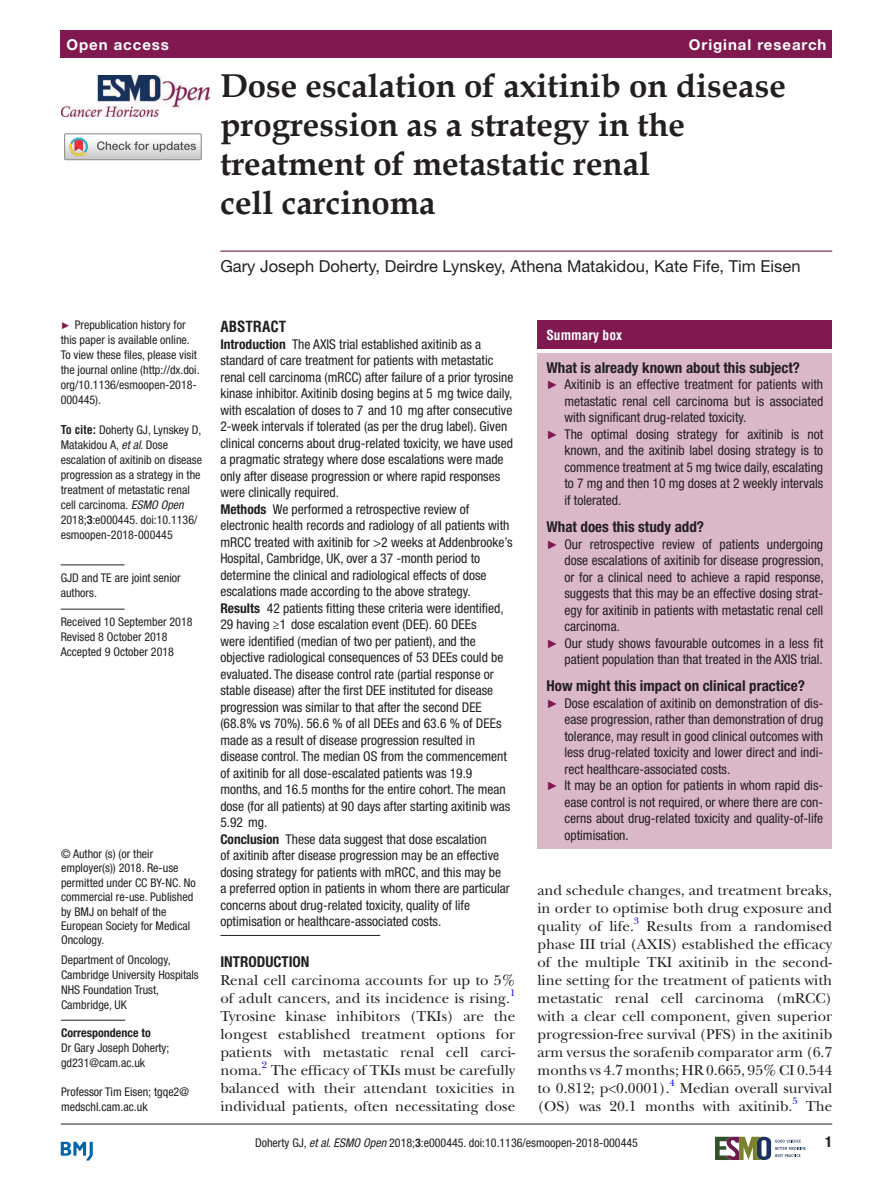
<style>
.page{position:relative;width:893px;height:1191px;background:#fff}
.page>*{position:absolute;margin:0;border:0;box-sizing:border-box;transform-origin:0 0}
.t1{font:700 33px/39px "Book Antiqua";color:#231f20}
.t2{font:16.5px "Helvetica Neue LT Std";color:#231f20}
.t3{font:15px/18px "New Baskerville";color:#231f20;text-align:justify}
.t4{font:700 condensed 15px "Helvetica Neue LT Std";color:#231f20}
.t5{font:700 15px "Helvetica Neue LT Std";letter-spacing:.065em;color:#fff}
.t6{font:700 condensed 15px "Helvetica";color:#231f20}
.t7{font:condensed 13.5px/16.5px "Helvetica Neue LT Std";color:#231f20}
.t8{font:700 condensed 13.5px "Helvetica";color:#fff}
.t9{font:condensed 12px/15px "Helvetica Neue LT Std";color:#231f20}
.t10{font:700 condensed 12px "Helvetica Neue LT Std";color:#231f20}
.t11{font:9.9px "New Baskerville";color:#00f}
.s1{font-family:"Arial";font-stretch:normal;font-size:9.75px;color:#80194f}
.s2{font-family:"Helvetica LT Std";font-weight:700}
.s3{font-style:italic}
.s4{font-weight:700}
.s5{font-family:"Arial";font-stretch:normal;font-size:12px;color:#80194f}
</style>
<div class="page">
<hr style="left:61px;top:1123px;width:771px;height:1px;background:#231f20">
<svg style="left:715px;top:1136px;width:91px;height:24px"></svg>
<svg style="left:61px;top:1141px;width:32px;height:19px"></svg>
<div style="left:61px;top:31px;width:771px;height:27px;background:#80194f"></div>
<div style="left:64px;top:133px;width:138px;height:27px;border:1px solid #969090"></div>
<svg style="left:65px;top:134px;width:136px;height:26px"></svg>
<img style="left:62px;top:76px;width:148px;height:41px">
<hr style="left:220px;top:250px;width:612px;height:2px;background:#80194f">
<hr style="left:61px;top:564px;width:64px;height:1px;background:#231f20">
<hr style="left:61px;top:609px;width:64px;height:1px;background:#231f20">
<hr style="left:61px;top:1019px;width:64px;height:1px;background:#231f20">
<div style="left:537px;top:320px;width:295px;height:29px;background:#80194f"></div>
<div style="left:537px;top:353px;width:295px;height:495px;background:#dab8c8"></div>
<hr style="left:220px;top:935px;width:160px;height:1px;background:#231f20">
<p class="t5" style="left:66px;top:35px;width:104px">Open access</p>
<p class="t9" style="left:61px;top:317px;width:140px"><span class="s1">►</span> Prepublication history for this paper is available online.<br>To view these files, please visit the journal online (http://dx.doi. org/10.1136/esmoopen-2018-<br>000445).</p>
<p class="t9" style="left:61px;top:422px;width:143px"><span class="s2">To cite:</span> Doherty GJ, Lynskey D,<br>Matakidou A, <span class="s3">et al</span>. Dose escalation of axitinib on disease progression as a strategy in the treatment of metastatic renal cell carcinoma. <span class="s3">ESMO Open<br></span>2018;<span class="s4">3</span>:e000445. doi:10.1136/ esmoopen-2018-000445</p>
<p class="t9" style="left:61px;top:570px;width:121px">GJD and TE are joint senior authors.</p>
<p class="t9" style="left:61px;top:614px;width:133px">Received 10 September 2018<br>Revised 8 October 2018<br>Accepted 9 October 2018</p>
<p class="t9" style="left:61px;top:846px;width:136px;line-height:14.4px">© Author (s) (or their employer(s)) 2018. Re-use permitted under CC BY-NC. No commercial re-use. Published by BMJ on behalf of the<br>European Society for Medical<br>Oncology.</p>
<p class="t9" style="left:61px;top:951px;width:139px">Department of Oncology,<br>Cambridge University Hospitals<br>NHS Foundation Trust,<br>Cambridge, UK</p>
<p class="t10" style="left:61px;top:1025px;width:91px">Correspondence to</p>
<p class="t9" style="left:61px;top:1040px;width:110px">Dr Gary Joseph Doherty; gd231@cam.ac.uk</p>
<p class="t9" style="left:61px;top:1083px;width:129px">Professor Tim Eisen; tgqe2@ medschl.cam.ac.uk</p>
<p class="t5" style="left:689px;top:35px;width:139px">Original research</p>
<h1 class="t1" style="left:220px;top:66px;width:567px">Dose escalation of axitinib on disease progression as a strategy in the treatment of metastatic renal<br>cell carcinoma</h1>
<p class="t2" style="left:220px;top:257px;width:582px">Gary Joseph Doherty, Deirdre Lynskey, Athena Matakidou, Kate Fife, Tim Eisen</p>
<p class="t6" style="left:220px;top:317px;width:67px">Abstract</p>
<p class="t7" style="left:220px;top:336px;width:295px"><span class="s4">Introduction</span> The AXIS trial established axitinib as a standard of care treatment for patients with metastatic renal cell carcinoma (mRCC) after failure of a prior tyrosine kinase inhibitor. Axitinib dosing begins at 5 mg twice daily, with escalation of doses to 7 and 10 mg after consecutive 2-week intervals if tolerated (as per the drug label). Given clinical concerns about drug-related toxicity, we have used a pragmatic strategy where dose escalations were made only after disease progression or where rapid responses were clinically required.<br><span class="s4">Methods</span> We performed a retrospective review of electronic health records and radiology of all patients with mRCC treated with axitinib for &gt;2 weeks at Addenbrooke’s Hospital, Cambridge, UK, over a 37 -month period to determine the clinical and radiological effects of dose escalations made according to the above strategy.<br><span class="s4">Results</span> 42 patients fitting these criteria were identified, 29 having ≥1 dose escalation event (DEE). 60 DEEs<br>were identified (median of two per patient), and the objective radiological consequences of 53 DEEs could be evaluated. The disease control rate (partial response or stable disease) after the first DEE instituted for disease progression was similar to that after the second DEE (68.8% vs 70%). 56.6 % of all DEEs and 63.6 % of DEEs made as a result of disease progression resulted in disease control. The median OS from the commencement of axitinib for all dose-escalated patients was 19.9 months, and 16.5 months for the entire cohort. The mean dose (for all patients) at 90 days after starting axitinib was 5.92 mg.<br><span class="s4">Conclusion</span> These data suggest that dose escalation<br>of axitinib after disease progression may be an effective dosing strategy for patients with mRCC, and this may be<br>a preferred option in patients in whom there are particular concerns about drug-related toxicity, quality of life optimisation or healthcare-associated costs.</p>
<p class="t4" style="left:220px;top:952px;width:91px">Introduction</p>
<p class="t3" style="left:220px;top:971px;width:296px">Renal cell carcinoma accounts for up to 5% of adult cancers, and its incidence is rising.</p>
<p class="t11" style="left:510px;top:987px;width:7px">1</p>
<p class="t3" style="left:220px;top:1007px;width:296px">Tyrosine kinase inhibitors (TKIs) are the longest established treatment options for patients with metastatic renal cell carci&shy;noma.</p>
<p class="t11" style="left:262px;top:1059px;width:7px">2</p>
<p class="t3" style="left:220px;top:1061px;width:296px;text-indent:50px">The efficacy of TKIs must be carefully balanced with their attendant toxicities in individual patients, often necessitating dose</p>
<p class="t8" style="left:546px;top:327px;width:77px">Summary box</p>
<p class="t4" style="left:546px;top:358px;width:255px">What is already known about this subject?</p>
<p class="t7" style="left:546px;top:376px;width:278px"><span class="s5">►</span> Axitinib is an effective treatment for patients with</p>
<p class="t7" style="left:564px;top:393px;width:260px">metastatic renal cell carcinoma but is associated</p>
<p class="t7" style="left:564px;top:409px;width:184px">with significant drug-related toxicity.</p>
<p class="t7" style="left:546px;top:426px;width:278px"><span class="s5">►</span> The optimal dosing strategy for axitinib is not</p>
<p class="t7" style="left:564px;top:442px;width:260px">known, and the axitinib label dosing strategy is to</p>
<p class="t7" style="left:564px;top:459px;width:260px">commence treatment at 5 mg twice daily, escalating</p>
<p class="t7" style="left:564px;top:475px;width:260px">to 7 mg and then 10 mg doses at 2 weekly intervals</p>
<p class="t7" style="left:564px;top:492px;width:58px">if tolerated.</p>
<p class="t4" style="left:546px;top:517px;width:159px">What does this study add?</p>
<p class="t7" style="left:546px;top:535px;width:278px"><span class="s5">►</span> Our retrospective review of patients undergoing</p>
<p class="t7" style="left:564px;top:552px;width:261px">dose escalations of axitinib for disease progression,</p>
<p class="t7" style="left:564px;top:568px;width:261px">or for a clinical need to achieve a rapid response,</p>
<p class="t7" style="left:564px;top:585px;width:260px">suggests that this may be an effective dosing strat-</p>
<p class="t7" style="left:564px;top:601px;width:260px">egy for axitinib in patients with metastatic renal cell</p>
<p class="t7" style="left:564px;top:618px;width:57px">carcinoma.</p>
<p class="t7" style="left:546px;top:634px;width:278px"><span class="s5">►</span> Our study shows favourable outcomes in a less fit</p>
<p class="t7" style="left:564px;top:651px;width:260px">patient population than that treated in the AXIS trial.</p>
<p class="t4" style="left:546px;top:676px;width:260px">How might this impact on clinical practice?</p>
<p class="t7" style="left:546px;top:694px;width:278px"><span class="s5">►</span> Dose escalation of axitinib on demonstration of dis-</p>
<p class="t7" style="left:564px;top:711px;width:260px">ease progression, rather than demonstration of drug</p>
<p class="t7" style="left:564px;top:727px;width:260px">tolerance, may result in good clinical outcomes with</p>
<p class="t7" style="left:564px;top:744px;width:260px">less drug-related toxicity and lower direct and indi-</p>
<p class="t7" style="left:564px;top:760px;width:167px">rect healthcare-associated costs.</p>
<p class="t7" style="left:546px;top:777px;width:278px"><span class="s5">►</span> It may be an option for patients in whom rapid dis-</p>
<p class="t7" style="left:564px;top:793px;width:260px">ease control is not required, or where there are con-</p>
<p class="t7" style="left:564px;top:810px;width:260px">cerns about drug-related toxicity and quality-of-life</p>
<p class="t7" style="left:564px;top:826px;width:66px">optimisation.</p>
<p class="t3" style="left:537px;top:881px;width:296px">and schedule changes, and treatment breaks, in order to optimise both drug exposure and quality of life.</p>
<p class="t11" style="left:634px;top:915px;width:7px">3</p>
<p class="t3" style="left:537px;top:917px;width:296px;text-indent:109px">Results from a randomised phase III trial (AXIS) established the efficacy of the multiple TKI axitinib in the second&shy;line setting for the treatment of patients with metastatic renal cell carcinoma (mRCC) with a clear cell component, given superior progression-free survival (PFS) in the axitinib arm versus the sorafenib comparator arm (6.7 months vs 4.7 months; HR 0.665, 95% CI 0.544 to 0.812; p&lt;0.0001).<sup>4</sup> Median overall survival (OS) was 20.1 months with axitinib.</p>
<p class="t11" style="left:792px;top:1095px;width:7px">5</p>
<p class="t3" style="left:806px;top:1097px;width:28px">The</p>
<p class="t9" style="left:255px;top:1135px;width:384px">Doherty GJ, <span class="s3">et al</span>. <span class="s3">ESMO Open</span> 2018;<span class="s4">3</span>:e000445. doi:10.1136/esmoopen-2018-000445</p>
<p class="t4" style="left:825px;top:1132px;width:9px">1</p>
</div>
